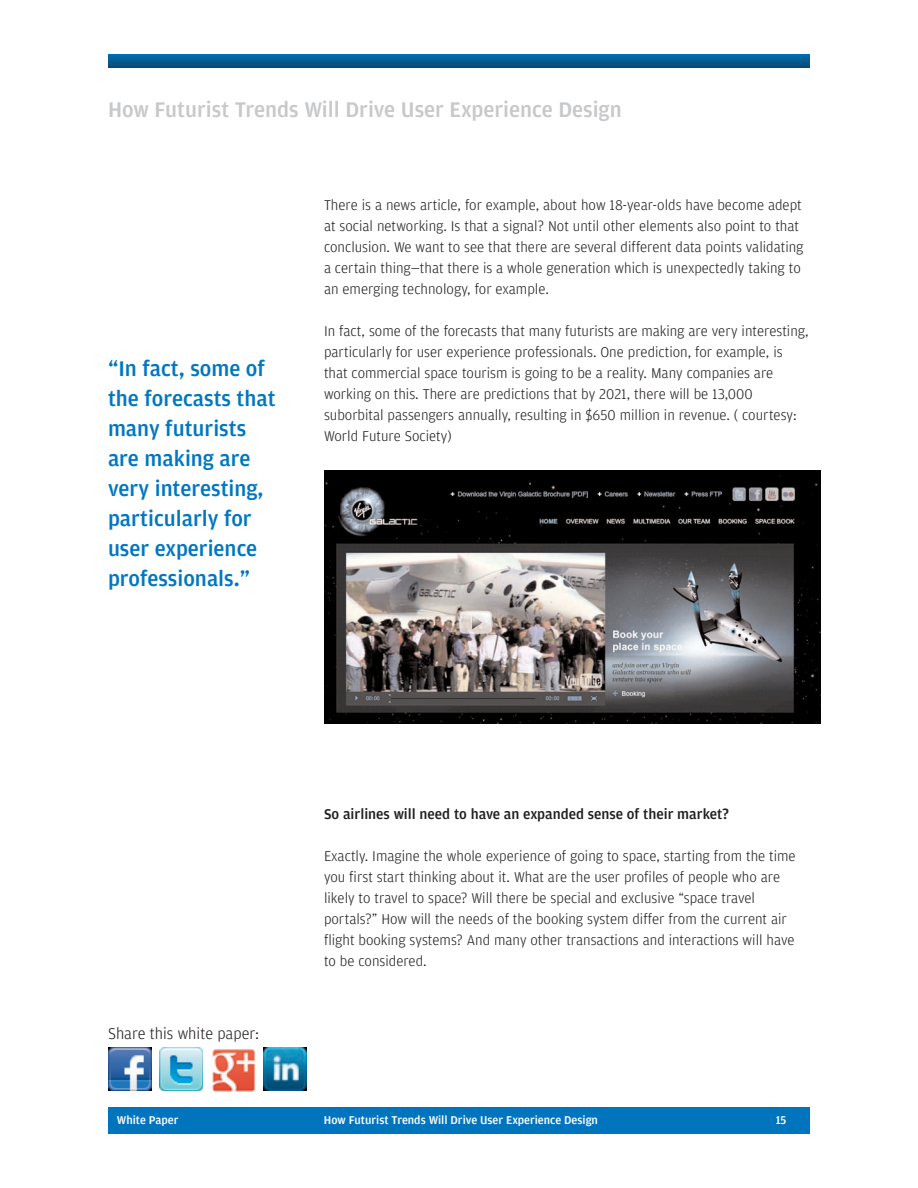
<style>
.page{position:relative;width:918px;height:1188px;background:#fff}
.page>*{position:absolute;margin:0;border:0;box-sizing:border-box;transform-origin:0 0}
.t1{font:500 22.5px/30px "Amplitude";color:#0077c0}
.t2{font:500 22.5px "Amplitude";color:#c7c8ca}
.t3{font:300 16.5px "Amplitude";color:#231f20}
.t4{font:300 15px/21px "Amplitude";color:#231f20}
.t5{font:500 15px "Amplitude";color:#231f20}
.t6{font:500 12px "Amplitude";color:#fff}
</style>
<div class="page">
<svg style="left:108px;top:54px;width:702px;height:14px;background:#045b91"></svg>
<div style="left:108px;top:1107px;width:702px;height:27px;background:#0074bd"></div>
<svg style="left:151px;top:1048px;width:1px;height:43px"></svg>
<img style="left:108px;top:1048px;width:43px;height:43px">
<img style="left:160px;top:1048px;width:43px;height:43px">
<img style="left:264px;top:1048px;width:43px;height:43px">
<div style="left:212px;top:1048px;width:45px;height:43px;background:#f7f4f0"></div>
<img style="left:212px;top:1049px;width:43px;height:42px">
<img style="left:324px;top:470px;width:497px;height:253px">
<h1 class="t2" style="left:108px;top:96px;width:515px">How Futurist Trends Will Drive User Experience Design</h1>
<h1 class="t1" style="left:108px;top:353px;width:169px">“In fact, some of the forecasts that many futurists are making are very interesting, particularly for user experience professionals.”</h1>
<p class="t4" style="left:324px;top:194px;width:481px">There is a news article, for example, about how 18-year-olds have become adept at social networking. Is that a signal? Not until other elements also point to that conclusion. We want to see that there are several different data points validating a certain thing—that there is a whole generation which is unexpectedly taking to an emerging technology, for example.</p>
<p class="t4" style="left:324px;top:320px;width:486px">In fact, some of the forecasts that many futurists are making are very interesting, particularly for user experience professionals. One prediction, for example, is that commercial space tourism is going to be a reality. Many companies are working on this. There are predictions that by 2021, there will be 13,000 suborbital passengers annually, resulting in $650 million in revenue. ( courtesy:<br>World Future Society)</p>
<p class="t3" style="left:108px;top:1024px;width:153px">Share this white paper:</p>
<p class="t5" style="left:324px;top:805px;width:407px">So airlines will need to have an expanded sense of their market?</p>
<p class="t4" style="left:324px;top:845px;width:473px">Exactly. Imagine the whole experience of going to space, starting from the time you first start thinking about it. What are the user profiles of people who are likely to travel to space? Will there be special and exclusive “space travel portals?” How will the needs of the booking system differ from the current air flight booking systems? And many other transactions and interactions will have to be considered.</p>
<p class="t6" style="left:117px;top:1113px;width:63px">White Paper</p>
<p class="t6" style="left:324px;top:1113px;width:276px">How Futurist Trends Will Drive User Experience Design</p>
<p class="t6" style="left:776px;top:1113px;width:12px">15</p>
</div>
